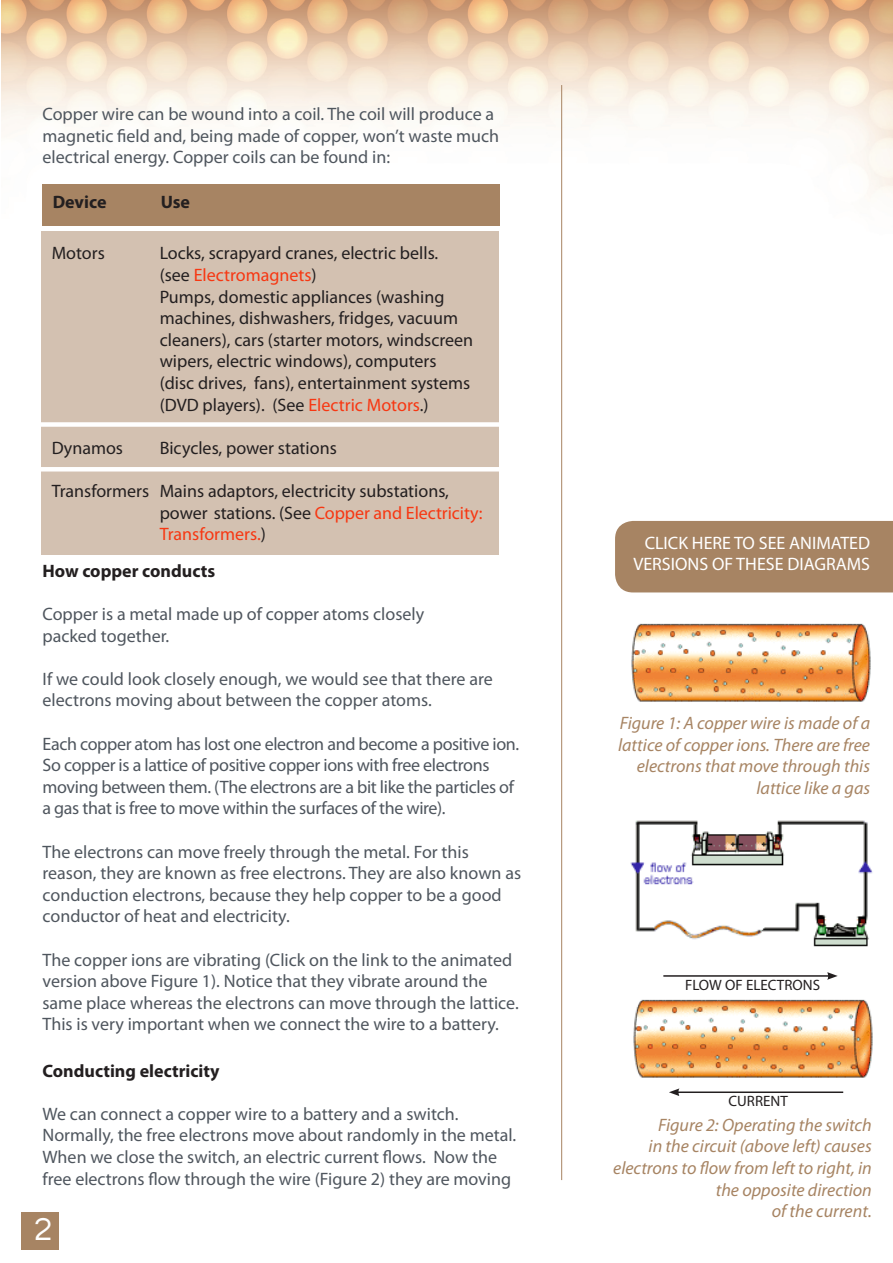
<style>
.page{position:relative;width:893px;height:1263px;background:#fff}
.page>*{position:absolute;margin:0;border:0;box-sizing:border-box;transform-origin:0 0}
.t1{font:33px "Questrial";color:#fff}
.t2{font:18px/21.6px "Myriad Pro";color:#4f565e}
.t3{font:18px/21.6px "Myriad Pro";color:#231f20}
.t4{font:italic 18px/21.6px "Myriad Pro";color:#a78463;text-align:right}
.t5{font:18px/21.6px "Myriad Pro";letter-spacing:-.02em;color:#4f565e}
.t6{font:700 18px "Myriad Pro";color:#231f20}
.t7{font:18px/21.6px "Myriad Pro";color:#fff;text-align:right}
.t8{font:18px "Myriad Pro";color:#f73712}
.t9{font:15px "Myriad Pro";color:#231f20}
.s1{color:#231f20}
.s2{color:#f73712}
</style>
<div class="page">
<img style="left:2px;top:0;width:891px;height:301px">
<div style="left:615px;top:521px;width:278px;height:71px;background:#a78463"></div>
<img style="left:631px;top:623px;width:240px;height:79px">
<img style="left:630px;top:820px;width:243px;height:127px">
<div style="left:42px;top:231px;width:457px;height:323px;background:#d3c1b1"></div>
<div style="left:42px;top:185px;width:458px;height:41px;background:#a78463"></div>
<div style="left:31px;top:422px;width:478px;height:5px;background:#fff"></div>
<hr style="left:33px;top:467px;width:478px;height:4px;background:#fff">
<hr style="left:561px;top:85px;width:1px;height:1095px;background:#a78463">
<div style="left:21px;top:1212px;width:38px;height:38px;background:#a78463"></div>
<img style="left:633px;top:999px;width:240px;height:79px">
<hr style="left:663px;top:975px;width:166px;height:2px;background:#231f20">
<svg style="left:827px;top:972px;width:11px;height:8px"></svg>
<hr style="left:677px;top:1091px;width:166px;height:2px;background:#231f20">
<svg style="left:669px;top:1088px;width:10px;height:8px"></svg>
<p class="t2" style="left:43px;top:103px;width:458px">Copper wire can be wound into a coil. The coil will produce a magnetic field and, being made of copper, won’t waste much electrical energy. Copper coils can be found in:</p>
<p class="t6" style="left:53px;top:191px;width:55px">Device</p>
<p class="t6" style="left:161px;top:191px;width:31px">Use</p>
<p class="t3" style="left:52px;top:242px;width:55px">Motors</p>
<p class="t3" style="left:160px;top:242px;width:280px">Locks, scrapyard cranes, electric bells.</p>
<p class="t8" style="left:160px;top:264px;width:158px"><span class="s1">(see</span> Electromagnets<span class="s1">)</span></p>
<p class="t3" style="left:160px;top:285px;width:315px">Pumps, domestic appliances (washing machines, dishwashers, fridges, vacuum cleaners), cars (starter motors, windscreen wipers, electric windows), computers (disc drives, fans), entertainment systems (DVD players). (See <span class="s2">Electric Motors</span>.)</p>
<p class="t3" style="left:52px;top:437px;width:73px">Dynamos</p>
<p class="t3" style="left:160px;top:437px;width:179px">Bicycles, power stations</p>
<p class="t3" style="left:160px;top:480px;width:324px;text-indent:-108px">Transformers Mains adaptors, electricity substations, power stations. (See <span class="s2">Copper and Electricity:<br>Transformers.</span>)</p>
<p class="t6" style="left:43px;top:560px;width:174px">How copper conducts</p>
<p class="t2" style="left:43px;top:603px;width:383px">Copper is a metal made up of copper atoms closely</p>
<p class="t2" style="left:43px;top:624px;width:128px">packed together.</p>
<p class="t2" style="left:43px;top:668px;width:452px">If we could look closely enough, we would see that there are electrons moving about between the copper atoms.</p>
<p class="t5" style="left:43px;top:732px;width:478px">Each copper atom has lost one electron and become a positive ion.<br>So copper is a lattice of positive copper ions with free electrons moving between them. (The electrons are a bit like the particles of a gas that is free to move within the surfaces of the wire).</p>
<p class="t2" style="left:43px;top:840px;width:480px">The electrons can move freely through the metal. For this reason, they are known as free electrons. They are also known as conduction electrons, because they help copper to be a good conductor of heat and electricity.</p>
<p class="t2" style="left:43px;top:948px;width:478px">The copper ions are vibrating (Click on the link to the animated version above Figure 1). Notice that they vibrate around the same place whereas the electrons can move through the lattice.<br>This is very important when we connect the wire to a battery.</p>
<p class="t6" style="left:43px;top:1059px;width:179px">Conducting electricity</p>
<p class="t2" style="left:43px;top:1103px;width:475px">We can connect a copper wire to a battery and a switch.<br>Normally, the free electrons move about randomly in the metal.<br>When we close the switch, an electric current flows. Now the free electrons flow through the wire (Figure 2) they are moving</p>
<p class="t1" style="left:34px;top:1213px;width:20px">2</p>
<p class="t7" style="left:633px;top:531px;width:238px">CLICK HERE TO SEE ANIMATED<br>VERSIONS OF THESE DIAGRAMS</p>
<p class="t4" style="left:618px;top:712px;width:254px">Figure 1: A copper wire is made of a lattice of copper ions. There are free electrons that move through this lattice like a gas</p>
<p class="t9" style="left:685px;top:975px;width:136px">FLOW OF ELECTRONS</p>
<p class="t9" style="left:729px;top:1092px;width:61px">CURRENT</p>
<p class="t4" style="left:613px;top:1114px;width:260px">Figure 2: Operating the switch<br>in the circuit (above left) causes electrons to flow from left to right, in the opposite direction</p>
<p class="t4" style="left:772px;top:1200px;width:102px">of the current.</p>
</div>
